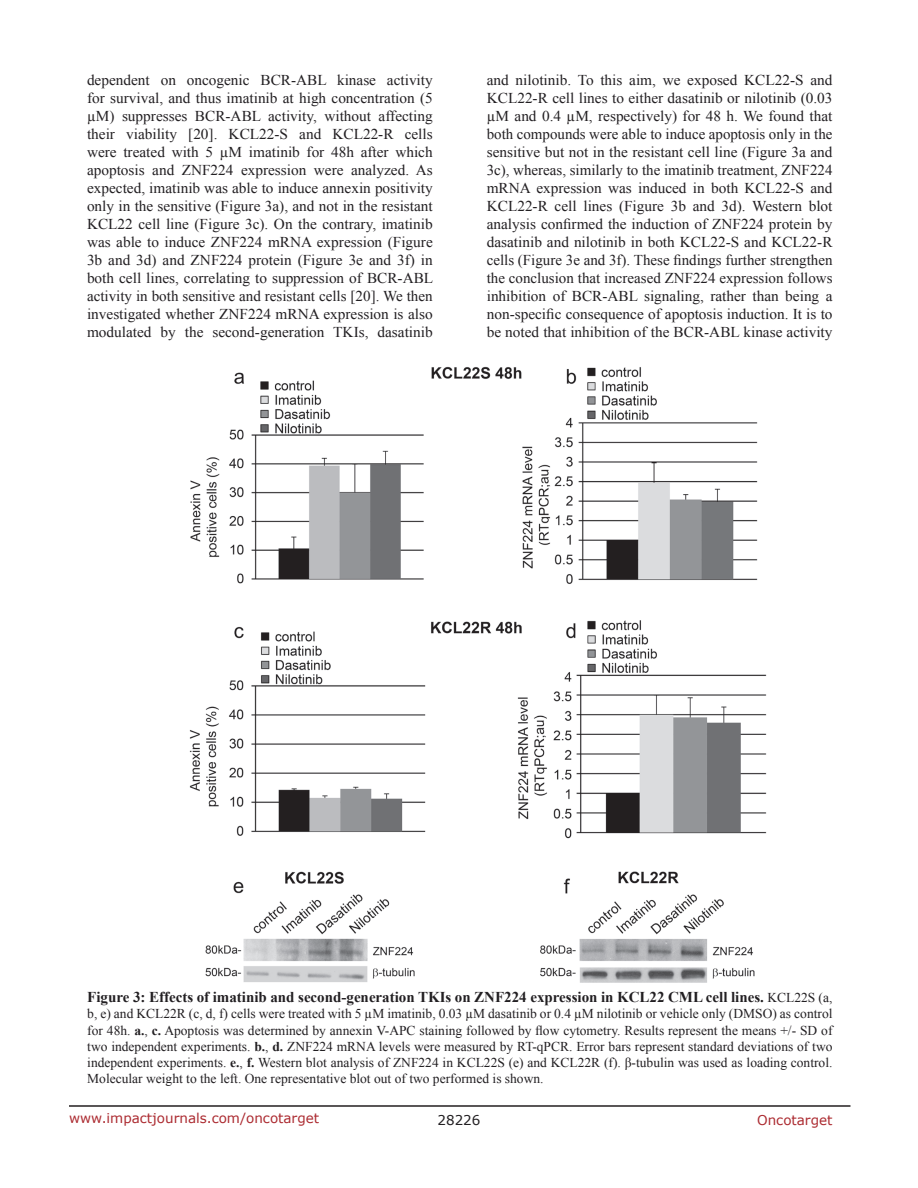
<style>
.page{position:relative;width:918px;height:1188px;background:#fff}
.page>*{position:absolute;margin:0;border:0;box-sizing:border-box;transform-origin:0 0}
.BodyText{font:15px/18px "Times New Roman";color:#221f22;text-align:justify}
.FigureText{font:700 15px "Times New Roman";color:#221f22}
.FigureText-2{font:13.5px/16.2px "Times New Roman";color:#221f22;text-align:justify}
.t1{font:13.5px "Verdana";color:#ac2b31}
.t2{font:13.5px "Verdana";color:#221f22}
.s1{color:#231f20}
.s2{font-weight:400;font-size:13.5px}
.s3{font-weight:700}
</style>
<div class="page">
<hr style="left:69px;top:1105px;width:781px;height:2px;background:#231f20">
<img style="left:189px;top:366px;width:578px;height:617px">
<p class="BodyText" style="left:87px;top:71px;width:348px">dependent on oncogenic BCR-ABL kinase activity for survival, and thus imatinib at high concentration (5 <span class="s1">µ</span>M) suppresses BCR-ABL activity, without affecting their viability [20]. KCL22-S and KCL22-R cells were treated with 5 <span class="s1">µ</span>M imatinib for 48h after which apoptosis and ZNF224 expression were analyzed. As expected, imatinib was able to induce annexin positivity only in the sensitive (Figure 3a), and not in the resistant KCL22 cell line (Figure 3c). On the contrary, imatinib was able to induce ZNF224 mRNA expression (Figure 3b and 3d) and ZNF224 protein (Figure 3e and 3f) in both cell lines, correlating to suppression of BCR-ABL activity in both sensitive and resistant cells [20]. We then investigated whether ZNF224 mRNA expression is also modulated by the second-generation TKIs, dasatinib</p>
<p class="BodyText" style="left:487px;top:71px;width:347px">and nilotinib. To this aim, we exposed KCL22-S and KCL22-R cell lines to either dasatinib or nilotinib (0.03 <span class="s1">µ</span>M and 0.4 <span class="s1">µ</span>M, respectively) for 48 h. We found that both compounds were able to induce apoptosis only in the sensitive but not in the resistant cell line (Figure 3a and 3c), whereas, similarly to the imatinib treatment, ZNF224 mRNA expression was induced in both KCL22-S and KCL22-R cell lines (Figure 3b and 3d). Western blot analysis confirmed the induction of ZNF224 protein by dasatinib and nilotinib in both KCL22-S and KCL22-R cells (Figure 3e and 3f). These findings further strengthen the conclusion that increased ZNF224 expression follows inhibition of BCR-ABL signaling, rather than being a non-specific consequence of apoptosis induction. It is to be noted that inhibition of the BCR-ABL kinase activity</p>
<p class="FigureText" style="left:87px;top:986px;width:747px">Figure 3: Effects of imatinib and second-generation TKIs on ZNF224 expression in KCL22 CML cell lines. <span class="s2">KCL22S (a,</span></p>
<p class="FigureText-2" style="left:87px;top:1005px;width:747px">b, e) and KCL22R (c, d, f) cells were treated with 5 <span class="s1">µ</span>M imatinib, 0.03 <span class="s1">µ</span>M dasatinib or 0.4 <span class="s1">µ</span>M nilotinib or vehicle only (DMSO) as control for 48h. <span class="s3">a.</span>, <span class="s3">c.</span> Apoptosis was determined by annexin V-APC staining followed by flow cytometry. Results represent the means +/- SD of two independent experiments. <span class="s3">b.</span>, <span class="s3">d.</span> ZNF224 mRNA levels were measured by RT-qPCR. Error bars represent standard deviations of two independent experiments. <span class="s3">e.</span>, <span class="s3">f.</span> Western blot analysis of ZNF224 in KCL22S (e) and KCL22R (f). <span class="s1">β</span>-tubulin was used as loading control.<br>Molecular weight to the left. One representative blot out of two performed is shown.</p>
<p class="t1" style="left:69px;top:1109px;width:252px">www.impactjournals.com/oncotarget</p>
<p class="t2" style="left:438px;top:1111px;width:44px">28226</p>
<p class="t1" style="left:757px;top:1111px;width:77px">Oncotarget</p>
</div>
